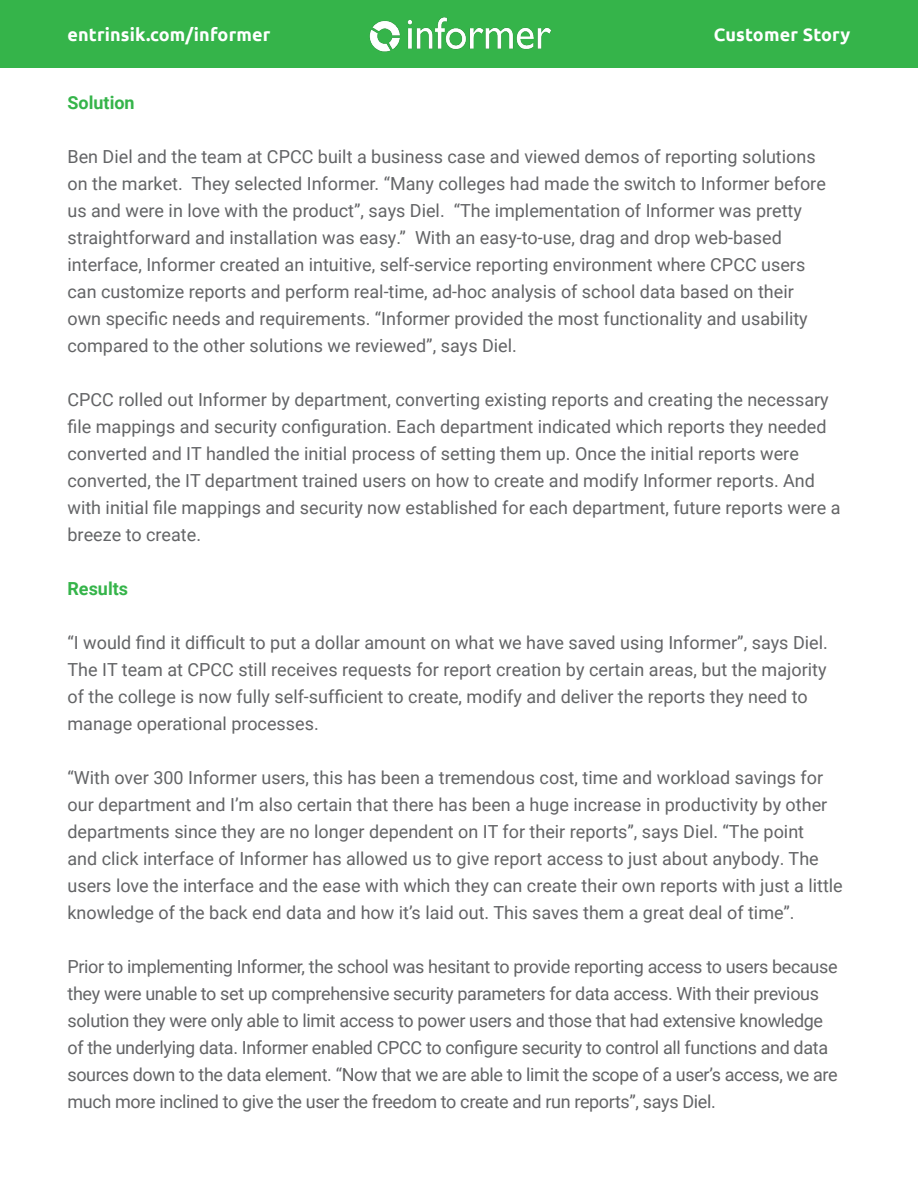
<style>
.page{position:relative;width:918px;height:1188px;background:#fff}
.page>*{position:absolute;margin:0;border:0;box-sizing:border-box;transform-origin:0 0}
.t1{font:18px/27px "Roboto";color:#636466}
.t2{font:18px/27px "Roboto";letter-spacing:-.02em;color:#636466}
.t3{font:700 18px "Ubuntu";letter-spacing:.01em;color:#fff}
.t4{font:700 18px "Roboto";color:#35b44a}
</style>
<div class="page">
<div style="left:0;top:0;width:918px;height:68px;background:#35b44a"></div>
<img style="left:369px;top:17px;width:182px;height:35px">
<p class="t3" style="left:68px;top:24px;width:204px">entrinsik.com/informer</p>
<p class="t3" style="left:714px;top:24px;width:138px">Customer Story</p>
<p class="t4" style="left:68px;top:90px;width:69px">Solution</p>
<p class="t1" style="left:68px;top:142px;width:760px">Ben Diel and the team at CPCC built a business case and viewed demos of reporting solutions on the market. They selected Informer. “Many colleges had made the switch to Informer before us and were in love with the product”, says Diel. “The implementation of Informer was pretty straightforward and installation was easy.” With an easy-to-use, drag and drop web-based interface, Informer created an intuitive, self-service reporting environment where CPCC users can customize reports and perform real-time, ad-hoc analysis of school data based on their own specific needs and requirements. “Informer provided the most functionality and usability compared to the other solutions we reviewed”, says Diel.</p>
<p class="t1" style="left:68px;top:385px;width:774px">CPCC rolled out Informer by department, converting existing reports and creating the necessary file mappings and security configuration. Each department indicated which reports they needed converted and IT handled the initial process of setting them up. Once the initial reports were converted, the IT department trained users on how to create and modify Informer reports. And with initial file mappings and security now established for each department, future reports were a breeze to create.</p>
<p class="t4" style="left:68px;top:576px;width:62px">Results</p>
<p class="t1" style="left:68px;top:628px;width:762px">“I would find it difficult to put a dollar amount on what we have saved using Informer”, says Diel.<br>The IT team at CPCC still receives requests for report creation by certain areas, but the majority of the college is now fully self-sufficient to create, modify and deliver the reports they need to manage operational processes.</p>
<p class="t1" style="left:68px;top:763px;width:777px">“With over 300 Informer users, this has been a tremendous cost, time and workload savings for our department and I’m also certain that there has been a huge increase in productivity by other departments since they are no longer dependent on IT for their reports”, says Diel. “The point<br>and click interface of Informer has allowed us to give report access to just about anybody. The users love the interface and the ease with which they can create their own reports with just a little knowledge of the back end data and how it’s laid out. This saves them a great deal of time”.</p>
<p class="t2" style="left:68px;top:952px;width:772px">Prior to implementing Informer, the school was hesitant to provide reporting access to users because they were unable to set up comprehensive security parameters for data access. With their previous solution they were only able to limit access to power users and those that had extensive knowledge of the underlying data. Informer enabled CPCC to configure security to control all functions and data sources down to the data element. “Now that we are able to limit the scope of a user’s access, we are much more inclined to give the user the freedom to create and run reports”, says Diel.</p>
</div>
